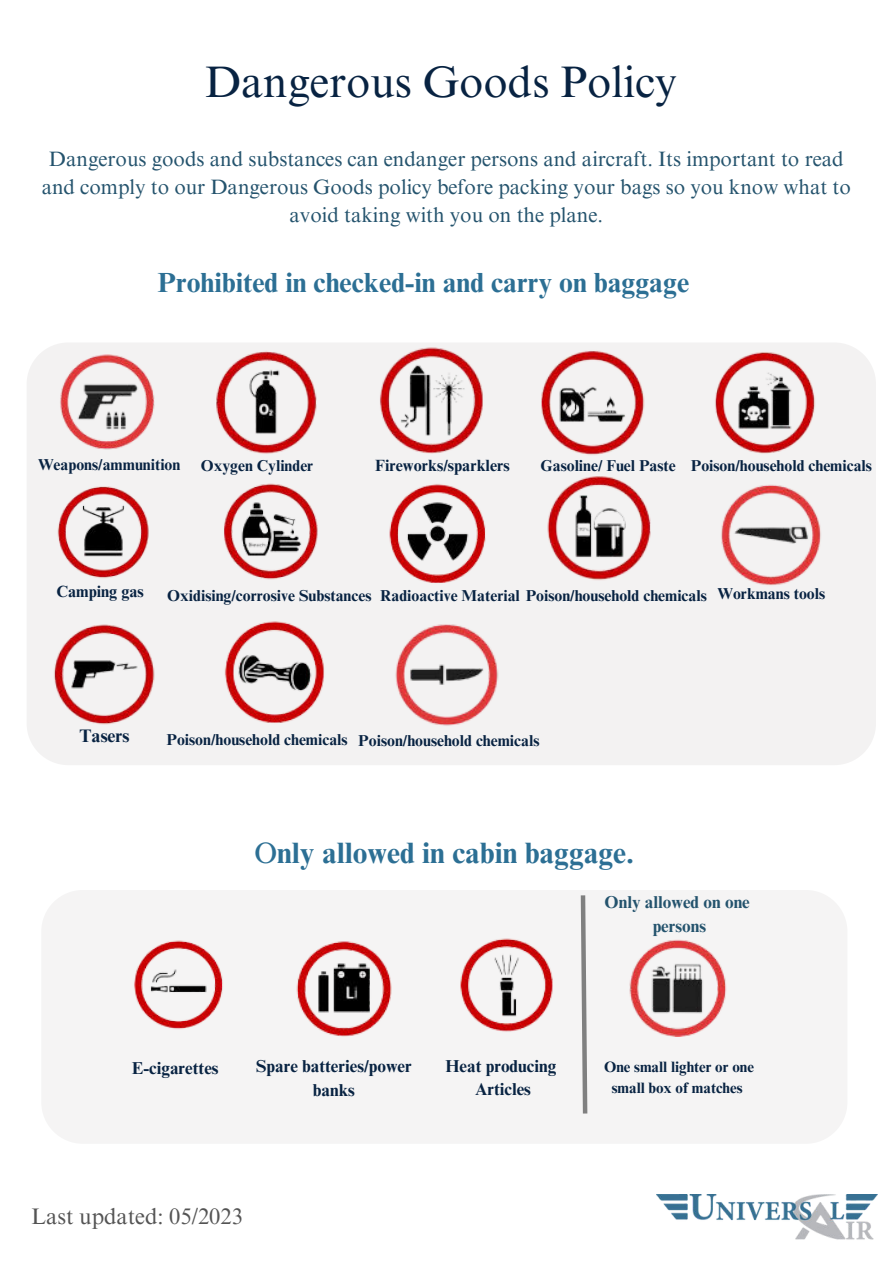
<style>
.page{position:relative;width:893px;height:1264px;background:#fff}
.page>*{position:absolute;margin:0;border:0;box-sizing:border-box;transform-origin:0 0}
.t1{font:44.1px "Times NRMT Pro";color:#082342}
.t2{font:700 29.4px "Times NRMT Pro";color:#2c6f94}
.t3{font:700 27.75px "Times NRMT Pro";color:#2c6f94}
.t4{font:22.5px "Times NRMT Pro";color:#545454}
.t5{font:20.85px/28px "Times NRMT Pro";color:#24536d;text-align:center}
.t6{font:700 18.15px "Times NRMT Pro";color:#082342}
.t7{font:700 17.25px/23.9px "Times NRMT Pro";color:#082342;text-align:center}
.t8{font:700 17.25px/23.9px "Times NRMT Pro";color:#24536d;text-align:center}
.t9{font:700 16.2px "Times NRMT Pro";color:#082342}
.t10{font:700 15.75px "Times NRMT Pro";color:#082342}
.t11{font:700 15px/20.9px "Times NRMT Pro";color:#082342;text-align:center}
.s1{font-weight:400}
</style>
<div class="page">
<div style="left:27px;top:343px;width:848px;height:422px;background:#f3f2f2"></div>
<img style="left:205px;top:348px;width:120px;height:110px">
<img style="left:526px;top:343px;width:125px;height:115px">
<img style="left:371px;top:343px;width:117px;height:110px">
<img style="left:46px;top:618px;width:111px;height:109px">
<img style="left:697px;top:346px;width:131px;height:112px">
<img style="left:43px;top:480px;width:124px;height:104px">
<img style="left:211px;top:484px;width:114px;height:96px">
<img style="left:369px;top:474px;width:126px;height:114px">
<img style="left:205px;top:615px;width:139px;height:118px">
<img style="left:529px;top:471px;width:128px;height:112px">
<img style="left:380px;top:615px;width:132px;height:115px">
<img style="left:708px;top:475px;width:135px;height:114px">
<img style="left:48px;top:344px;width:120px;height:107px">
<div style="left:41px;top:890px;width:806px;height:253px;background:#f5f4f4;border-radius:42px"></div>
<img style="left:134px;top:940px;width:89px;height:89px">
<img style="left:460px;top:938px;width:93px;height:94px">
<img style="left:296px;top:941px;width:96px;height:95px">
<img style="left:629px;top:939px;width:98px;height:97px">
<svg style="left:580px;top:895px;width:8px;height:219px"></svg>
<img style="left:656px;top:1194px;width:221px;height:46px">
<h1 class="t1" style="left:205px;top:55px;width:473px">Dangerous Goods Policy</h1>
<h3 class="t5" style="left:42px;top:146px;width:810px">Dangerous goods and substances can endanger persons and aircraft. Its important to read and comply to our Dangerous Goods policy before packing your bags so you know what to avoid taking with you on the plane.</h3>
<h3 class="t3" style="left:157px;top:266px;width:533px">Prohibited in checked-in and carry on baggage</h3>
<p class="t10" style="left:38px;top:455px;width:144px">Weapons/ammunition</p>
<p class="t10" style="left:201px;top:456px;width:114px">Oxygen Cylinder</p>
<p class="t9" style="left:375px;top:455px;width:136px">Fireworks/sparklers</p>
<p class="t10" style="left:540px;top:455px;width:333px">Gasoline/ Fuel Paste Poison/household chemicals</p>
<p class="t9" style="left:56px;top:581px;width:89px">Camping gas</p>
<p class="t10" style="left:167px;top:585px;width:541px">Oxidising/corrosive Substances Radioactive Material Poison/household chemicals</p>
<p class="t10" style="left:717px;top:584px;width:109px">Workmans tools</p>
<p class="t6" style="left:79px;top:725px;width:51px">Tasers</p>
<p class="t10" style="left:166px;top:730px;width:183px">Poison/household chemicals</p>
<p class="t10" style="left:358px;top:730px;width:183px">Poison/household chemicals</p>
<h2 class="t2" style="left:254px;top:834px;width:381px"><span class="s1">O</span>nly allowed in cabin baggage.</h2>
<p class="t8" style="left:604px;top:891px;width:147px">Only allowed on one persons</p>
<p class="t7" style="left:445px;top:1054px;width:112px">Heat producing<br>Articles</p>
<p class="t7" style="left:132px;top:1056px;width:88px">E-cigarettes</p>
<p class="t7" style="left:256px;top:1054px;width:157px">Spare batteries/power banks</p>
<p class="t11" style="left:604px;top:1056px;width:151px">One small lighter or one small box of matches</p>
<h3 class="t4" style="left:31px;top:1202px;width:213px">Last updated: 05/2023</h3>
</div>
